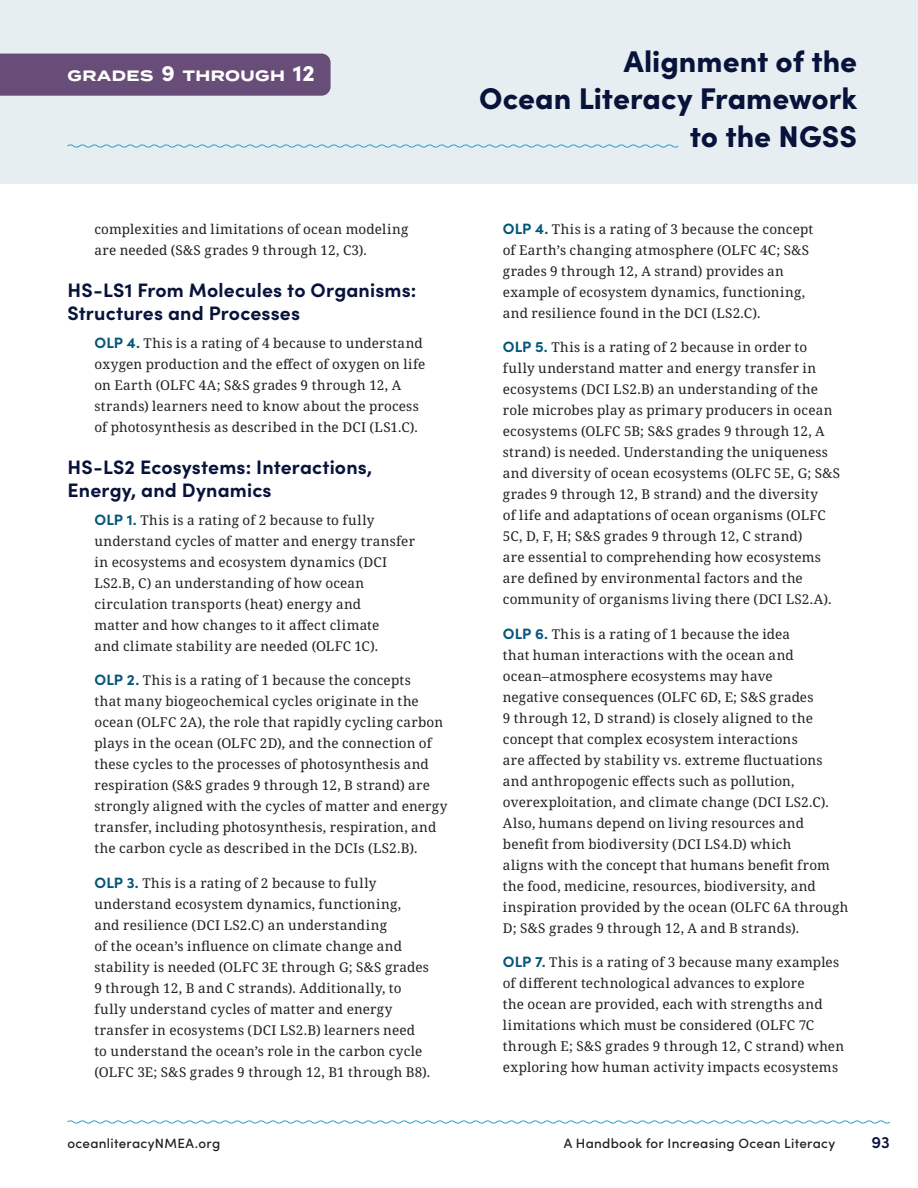
<style>
.page{position:relative;width:918px;height:1188px;background:#fff}
.page>*{position:absolute;margin:0;border:0;box-sizing:border-box;transform-origin:0 0}
.t1{font:900 30px/37.5px "Sofia Pro";color:#08133b;text-align:right}
.H6_NGSS_dark_blue_sp{font:700 19.5px/22.5px "Sofia Pro";letter-spacing:.005em;color:#08133b}
.t2{font:600 16.5px "Sofia Pro";color:#08133b}
.t3{font:700 15px "Termina";letter-spacing:.025em;color:#fff}
.P_Indented_Medium_NG{font:13.5px/21px "Noto Serif";letter-spacing:.015em;color:#231f20}
.t4{font:500 13.5px "Sofia Pro";letter-spacing:.02em;color:#231f20}
.s1{font-family:"Sofia Pro";font-weight:900;font-size:22.5px}
.s2{font-family:"Sofia Pro";font-weight:700;font-size:15px;color:#04567a}
</style>
<div class="page">
<div style="left:0;top:0;width:918px;height:184px;background:#e7eef1"></div>
<svg style="left:67px;top:1120px;width:824px;height:4px"></svg>
<svg style="left:67px;top:144px;width:612px;height:4px"></svg>
<div style="left:0;top:54px;width:331px;height:42px;background:#674d77"></div>
<p class="t3" style="left:68px;top:65px;width:249px">GRADES <span class="s1">9</span> THROUGH <span class="s1">12</span></p>
<p class="P_Indented_Medium_NG" style="left:94px;top:219px;width:315px">complexities and limitations of ocean modeling are needed (S&amp;S grades 9 through 12, C3).</p>
<h6 class="H6_NGSS_dark_blue_sp" style="left:67px;top:278px;width:350px">HS-LS1 From Molecules to Organisms:<br>Structures and Processes</h6>
<p class="P_Indented_Medium_NG" style="left:94px;top:333px;width:333px"><span class="s2">OLP 4.</span> This is a rating of 4 because to understand oxygen production and the effect of oxygen on life on Earth (OLFC 4A; S&amp;S grades 9 through 12, A strands) learners need to know about the process of photosynthesis as described in the DCI (LS1.C).</p>
<h6 class="H6_NGSS_dark_blue_sp" style="left:67px;top:455px;width:306px">HS-LS2 Ecosystems: Interactions,<br>Energy, and Dynamics</h6>
<p class="P_Indented_Medium_NG" style="left:94px;top:510px;width:322px"><span class="s2">OLP 1.</span> This is a rating of 2 because to fully understand cycles of matter and energy transfer in ecosystems and ecosystem dynamics (DCI LS2.B, C) an understanding of how ocean circulation transports (heat) energy and<br>matter and how changes to it affect climate<br>and climate stability are needed (OLFC 1C).</p>
<p class="P_Indented_Medium_NG" style="left:94px;top:670px;width:355px"><span class="s2">OLP 2.</span> This is a rating of 1 because the concepts<br>that many biogeochemical cycles originate in the ocean (OLFC 2A), the role that rapidly cycling carbon plays in the ocean (OLFC 2D), and the connection of these cycles to the processes of photosynthesis and respiration (S&amp;S grades 9 through 12, B strand) are strongly aligned with the cycles of matter and energy transfer, including photosynthesis, respiration, and the carbon cycle as described in the DCIs (LS2.B).</p>
<p class="P_Indented_Medium_NG" style="left:94px;top:873px;width:337px"><span class="s2">OLP 3.</span> This is a rating of 2 because to fully understand ecosystem dynamics, functioning,<br>and resilience (DCI LS2.C) an understanding<br>of the ocean’s influence on climate change and stability is needed (OLFC 3E through G; S&amp;S grades 9 through 12, B and C strands). Additionally, to fully understand cycles of matter and energy transfer in ecosystems (DCI LS2.B) learners need to understand the ocean’s role in the carbon cycle (OLFC 3E; S&amp;S grades 9 through 12, B1 through B8).</p>
<h1 class="t1" style="left:479px;top:40px;width:380px">Alignment of the<br>Ocean Literacy Framework to the NGSS</h1>
<p class="P_Indented_Medium_NG" style="left:503px;top:219px;width:312px"><span class="s2">OLP 4.</span> This is a rating of 3 because the concept of Earth’s changing atmosphere (OLFC 4C; S&amp;S grades 9 through 12, A strand) provides an example of ecosystem dynamics, functioning, and resilience found in the DCI (LS2.C).</p>
<p class="P_Indented_Medium_NG" style="left:503px;top:337px;width:339px"><span class="s2">OLP 5.</span> This is a rating of 2 because in order to fully understand matter and energy transfer in ecosystems (DCI LS2.B) an understanding of the role microbes play as primary producers in ocean ecosystems (OLFC 5B; S&amp;S grades 9 through 12, A strand) is needed. Understanding the uniqueness and diversity of ocean ecosystems (OLFC 5E, G; S&amp;S grades 9 through 12, B strand) and the diversity<br>of life and adaptations of ocean organisms (OLFC 5C, D, F, H; S&amp;S grades 9 through 12, C strand)<br>are essential to comprehending how ecosystems are defined by environmental factors and the community of organisms living there (DCI LS2.A).</p>
<p class="P_Indented_Medium_NG" style="left:503px;top:624px;width:347px"><span class="s2">OLP 6.</span> This is a rating of 1 because the idea<br>that human interactions with the ocean and ocean–atmosphere ecosystems may have<br>negative consequences (OLFC 6D, E; S&amp;S grades<br>9 through 12, D strand) is closely aligned to the concept that complex ecosystem interactions<br>are affected by stability vs. extreme fluctuations and anthropogenic effects such as pollution, overexploitation, and climate change (DCI LS2.C).<br>Also, humans depend on living resources and benefit from biodiversity (DCI LS4.D) which<br>aligns with the concept that humans benefit from the food, medicine, resources, biodiversity, and inspiration provided by the ocean (OLFC 6A through D; S&amp;S grades 9 through 12, A and B strands).</p>
<p class="P_Indented_Medium_NG" style="left:503px;top:952px;width:343px"><span class="s2">OLP 7.</span> This is a rating of 3 because many examples of different technological advances to explore<br>the ocean are provided, each with strengths and limitations which must be considered (OLFC 7C through E; S&amp;S grades 9 through 12, C strand) when exploring how human activity impacts ecosystems</p>
<p class="t4" style="left:68px;top:1133px;width:154px">oceanliteracyNMEA.org</p>
<p class="t4" style="left:564px;top:1133px;width:273px">A Handbook for Increasing Ocean Literacy</p>
<p class="t2" style="left:872px;top:1130px;width:20px">93</p>
</div>
